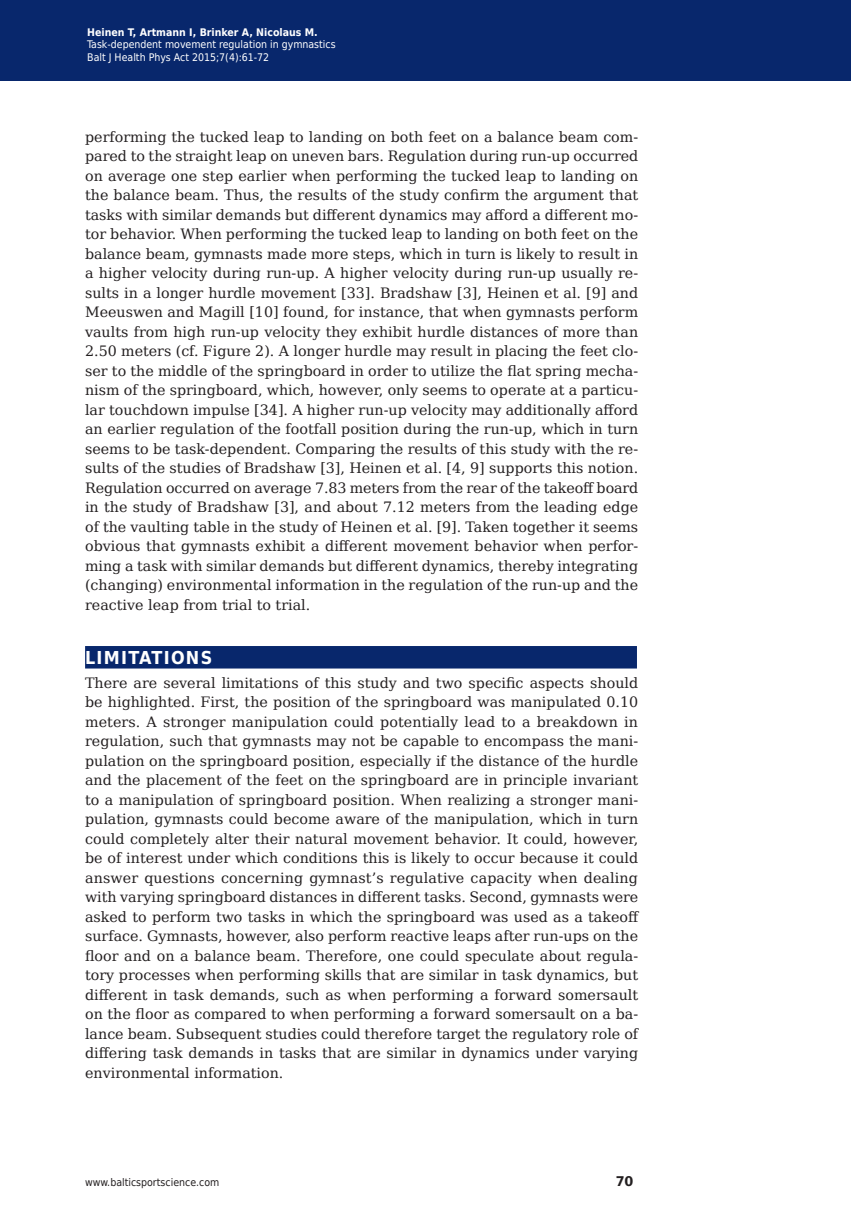
<style>
.page{position:relative;width:851px;height:1212px;background:#fff}
.page>*{position:absolute;margin:0;border:0;box-sizing:border-box;transform-origin:0 0}
.Subhead{font:700 17.85px "DejaVu Sans Condensed";letter-spacing:.07em;color:#fff}
.Body_Text{font:14.25px/19.5px "DejaVu Serif";color:#231f20;text-align:justify}
.t1{font:700 13.35px "DejaVu Sans";color:#231f20;scale:.96 1}
.t2{font:10.5px/12.6px "DejaVu Sans Condensed";color:#fff}
.t3{font:700 10.5px "DejaVu Sans Condensed";color:#fff}
.t4{font:10.5px "DejaVu Sans Condensed";color:#231f20}
</style>
<div class="page">
<div style="left:0;top:0;width:850px;height:80px;background:#08276c"></div>
<div style="left:85px;top:646px;width:552px;height:22px;background:#08276c"></div>
<p class="t3" style="left:87px;top:23px;width:232px">Heinen T, Artmann I, Brinker A, Nicolaus M.</p>
<p class="t2" style="left:87px;top:38px;width:250px">Task-dependent movement regulation in gymnastics<br>Balt J Health Phys Act 2015;7(4):61-72</p>
<p class="Body_Text" style="left:85px;top:127px;width:554px">performing the tucked leap to landing on both feet on a balance beam com&shy;pared to the straight leap on uneven bars. Regulation during run-up occurred on average one step earlier when performing the tucked leap to landing on the balance beam. Thus, the results of the study confirm the argument that tasks with similar demands but different dynamics may afford a different mo&shy;tor behavior. When performing the tucked leap to landing on both feet on the balance beam, gymnasts made more steps, which in turn is likely to result in a higher velocity during run-up. A higher velocity during run-up usually re&shy;sults in a longer hurdle movement [33]. Bradshaw [3], Heinen et al. [9] and Meeuswen and Magill [10] found, for instance, that when gymnasts perform vaults from high run-up velocity they exhibit hurdle distances of more than 2.50 meters (cf. Figure 2). A longer hurdle may result in placing the feet clo&shy;ser to the middle of the springboard in order to utilize the flat spring mecha&shy;nism of the springboard, which, however, only seems to operate at a particu&shy;lar touchdown impulse [34]. A higher run-up velocity may additionally afford an earlier regulation of the footfall position during the run-up, which in turn seems to be task-dependent. Comparing the results of this study with the re&shy;sults of the studies of Bradshaw [3], Heinen et al. [4, 9] supports this notion.<br>Regulation occurred on average 7.83 meters from the rear of the takeoff board in the study of Bradshaw [3], and about 7.12 meters from the leading edge of the vaulting table in the study of Heinen et al. [9]. Taken together it seems obvious that gymnasts exhibit a different movement behavior when perfor&shy;ming a task with similar demands but different dynamics, thereby integrating (changing) environmental information in the regulation of the run-up and the reactive leap from trial to trial.</p>
<p class="Subhead" style="left:85px;top:643px;width:129px">LIMITATIONS</p>
<p class="Body_Text" style="left:85px;top:673px;width:555px">There are several limitations of this study and two specific aspects should be highlighted. First, the position of the springboard was manipulated 0.10 meters. A stronger manipulation could potentially lead to a breakdown in regulation, such that gymnasts may not be capable to encompass the mani&shy;pulation on the springboard position, especially if the distance of the hurdle and the placement of the feet on the springboard are in principle invariant to a manipulation of springboard position. When realizing a stronger mani&shy;pulation, gymnasts could become aware of the manipulation, which in turn could completely alter their natural movement behavior. It could, however, be of interest under which conditions this is likely to occur because it could answer questions concerning gymnast’s regulative capacity when dealing with varying springboard distances in different tasks. Second, gymnasts were asked to perform two tasks in which the springboard was used as a takeoff surface. Gymnasts, however, also perform reactive leaps after run-ups on the floor and on a balance beam. Therefore, one could speculate about regula&shy;tory processes when performing skills that are similar in task dynamics, but different in task demands, such as when performing a forward somersault on the floor as compared to when performing a forward somersault on a ba&shy;lance beam. Subsequent studies could therefore target the regulatory role of differing task demands in tasks that are similar in dynamics under varying environmental information.</p>
<p class="t4" style="left:85px;top:1174px;width:136px">www.balticsportscience.com</p>
<p class="t1" style="left:615px;top:1170px;width:20px">70</p>
</div>
